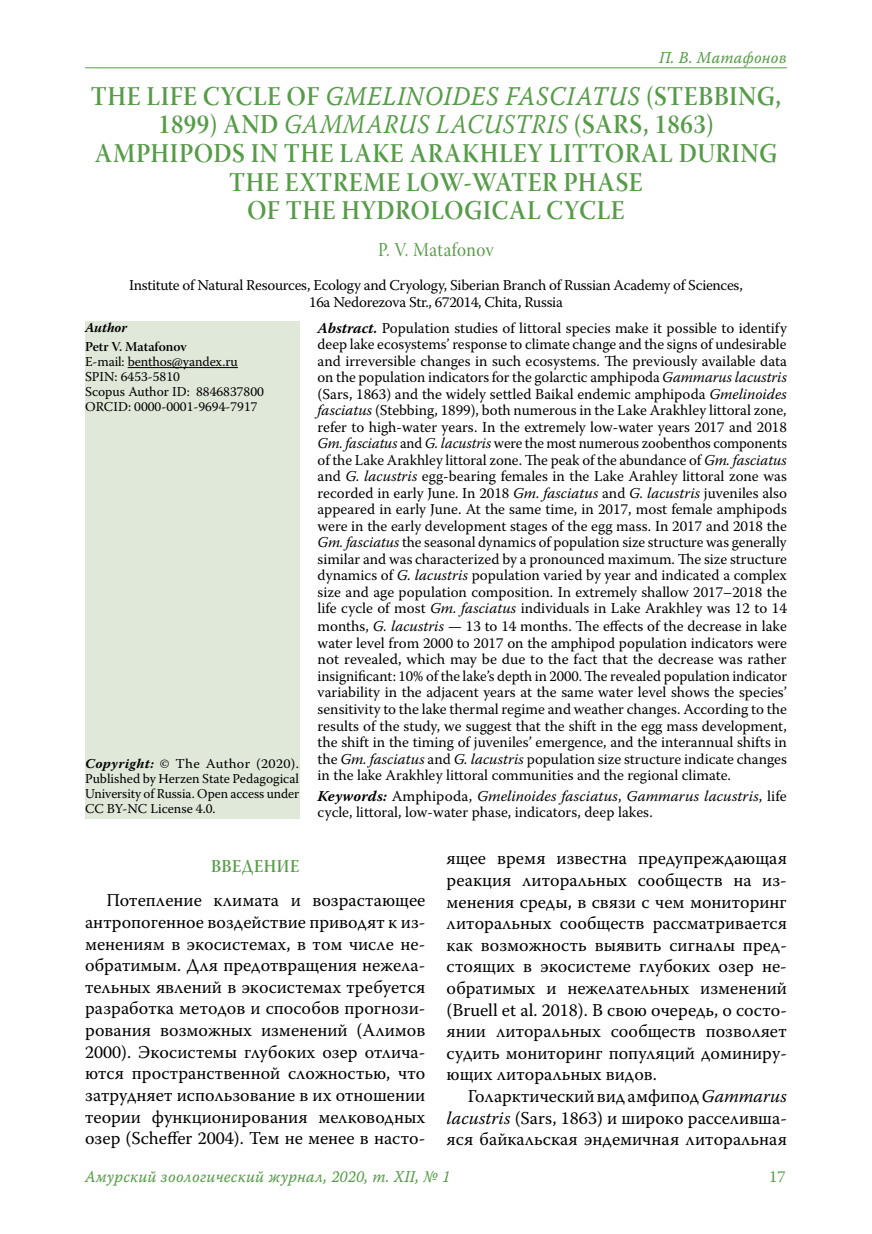
<style>
.page{position:relative;width:872px;height:1234px;background:#fff}
.page>*{position:absolute;margin:0;border:0;box-sizing:border-box;transform-origin:0 0}
.t1{font:27px/28.5px "Warnock Pro Semibold Subh";letter-spacing:.025em;color:#569c48;text-align:center;scale:.9 1}
.t2{font:19.5px "Warnock Pro Subh";letter-spacing:.025em;color:#569c48;scale:.9 1}
.t3{font:18px/21.6px "Warnock Pro";color:#000;text-align:justify}
.t4{font:18px "Warnock Pro Semibold Subh";letter-spacing:.03em;color:#569c48;scale:.9 1}
.t5{font:16.5px "Warnock Pro It Capt";letter-spacing:.01em;color:#569c48;scale:.95 1}
.t6{font:16.5px "Warnock Pro";color:#569c48}
.t7{font:15px/16.5px "Warnock Pro";letter-spacing:-.005em;color:#000;text-align:justify}
.t8{font:13.5px/15px "Warnock Pro";color:#000;text-align:justify;scale:1.05 1}
.t9{font:13.5px/15px "Warnock Pro";color:#000}
.t10{font:13.5px "Warnock Pro Semibold Subh";color:#000}
.t11{font:italic 700 13.5px "Warnock Pro";color:#000}
.s1{font-family:"Warnock Pro It Capt"}
.s2{font-family:"Warnock Pro";font-style:italic}
.s3{font-weight:700;font-style:italic}
.s4{font-style:italic}
</style>
<div class="page">
<div style="left:85px;top:321px;width:214px;height:497px;background:#e0e8d9"></div>
<hr style="left:128px;top:367px;width:110px;height:1px;background:#000">
<hr style="left:85px;top:67px;width:702px;height:1px;background:#569c48">
<p class="t5" style="left:659px;top:48px;width:136px">П. В. Матафонов</p>
<h1 class="t1" style="left:91px;top:81px;width:768px">THE LIFE CYCLE OF <span class="s1">GMELINOIDES FASCIATUS</span> (STEBBING, 1899) AND <span class="s2">GAMMARUS LACUSTRIS</span> (SARS, 1863)<br>AMPHIPODS IN THE LAKE ARAKHLEY LITTORAL DURING THE EXTREME LOW-WATER PHASE<br>OF THE HYDROLOGICAL CYCLE</h1>
<h2 class="t2" style="left:378px;top:238px;width:130px">P. V. Matafonov</h2>
<p class="t7" style="left:129px;top:276px;width:615px;text-align:center">Institute of Natural Resources, Ecology and Cryology, Siberian Branch of Russian Academy of Sciences,<br>16a Nedorezova Str., 672014, Chita, Russia</p>
<p class="t11" style="left:85px;top:319px;width:44px">Author</p>
<p class="t10" style="left:85px;top:338px;width:103px">Petr V. Matafonov</p>
<p class="t9" style="left:85px;top:353px;width:180px">E-mail: benthos@yandex.ru<br>SPIN: 6453-5810<br>Scopus Author ID: 8846837800<br>ORCID: 0000-0001-9694-7917</p>
<p class="t7" style="left:317px;top:319px;width:471px"><span class="s3">Abstract.</span> Population studies of littoral species make it possible to identify deep lake ecosystems’ response to climate change and the signs of undesirable and irreversible changes in such ecosystems. The previously available data on the population indicators for the golarctic amphipodа <span class="s4">Gammarus lacustris </span>(Sars, 1863) and the widely settled Baikal endemic amphipoda <span class="s4">Gmelinoides fasciatus</span> (Stebbing, 1899), both numerous in the Lake Arakhley littoral zone, refer to high-water years. In the extremely low-water years 2017 and 2018<br><span class="s4">Gm. fasciatus</span> and <span class="s4">G. lacustris</span> were the most numerous zoobenthos components of the Lake Arakhley littoral zone. The peak of the abundance of <span class="s4">Gm. fasciatus </span>and <span class="s4">G. lacustris</span> egg-bearing females in the Lake Arahley littoral zone was recorded in early June. In 2018 <span class="s4">Gm. fasciatus</span> and <span class="s4">G. lacustris</span> juveniles also appeared in early June. At the same time, in 2017, most female amphipods were in the early development stages of the egg mass. In 2017 and 2018 the <span class="s4">Gm. fasciatus</span> the seasonal dynamics of population size structure was generally similar and was characterized by a pronounced maximum. The size structure dynamics of <span class="s4">G. lacustris</span> population varied by year and indicated a complex size and age population composition. In extremely shallow 2017–2018 the life cycle of most <span class="s4">Gm. fasciatus</span> individuals in Lake Arakhley was 12 to 14</p>
<p class="t7" style="left:317px;top:618px;width:471px">months, <span class="s4">G. lacustris</span> — 13 to 14 months. The effects of the decrease in lake water level from 2000 to 2017 on the amphipod population indicators were not revealed, which may be due to the fact that the decrease was rather insignificant: 10% of the lake’s depth in 2000. The revealed population indicator variability in the adjacent years at the same water level shows the species’ sensitivity to the lake thermal regime and weather changes. According to the results of the study, we suggest that the shift in the egg mass development, the shift in the timing of juveniles’ emergence, and the interannual shifts in the <span class="s4">Gm. fasciatus</span> and <span class="s4">G. lacustris</span> population size structure indicate changes in the lake Arakhley littoral communities and the regional climate.</p>
<p class="t7" style="left:317px;top:787px;width:471px"><span class="s3">Keywords:</span> Amphipoda, <span class="s4">Gmelinoides fasciatus</span>, <span class="s4">Gammarus lacustris</span>, life cycle, littoral, low-water phase, indicators, deep lakes.</p>
<p class="t8" style="left:85px;top:755px;width:205px"><span class="s3">Copyright:</span> © The Author (2020).<br>Published by Herzen State Pedagogical University of Russia. Open access under CC BY-NC License 4.0.</p>
<p class="t4" style="left:211px;top:855px;width:99px">ВВЕДЕНИЕ</p>
<p class="t3" style="left:85px;top:889px;width:342px;text-indent:21px">Потепление климата и возрастающее антропогенное воздействие приводят к из&shy;менениям в экосистемах, в том числе не&shy;обратимым. Для предотвращения нежела&shy;тельных явлений в экосистемах требуется разработка методов и способов прогнози&shy;рования возможных изменений (Алимов 2000). Экосистемы глубоких озер отлича&shy;ются пространственной сложностью, что затрудняет использование в их отношении теории функционирования мелководных озер (Scheffer 2004). Тем не менее в насто-</p>
<p class="t3" style="left:446px;top:847px;width:342px">ящее время известна предупреждающая реакция литоральных сообществ на из&shy;менения среды, в связи с чем мониторинг литоральных сообществ рассматривается как возможность выявить сигналы пред&shy;стоящих в экосистеме глубоких озер не&shy;обратимых и нежелательных изменений (Bruell et al. 2018). В свою очередь, о состо&shy;янии литоральных сообществ позволяет судить мониторинг популяций доминиру&shy;ющих литоральных видов.</p>
<p class="t3" style="left:446px;top:1084px;width:342px;text-indent:21px">Голарктический вид амфипод <span class="s4">Gammarus lacustris</span> (Sars, 1863) и широко расселивша&shy;яся байкальская эндемичная литоральная</p>
<p class="t5" style="left:85px;top:1166px;width:386px">Амурский зоологический журнал, 2020, т. XII, № 1</p>
<p class="t6" style="left:769px;top:1166px;width:18px">17</p>
</div>
